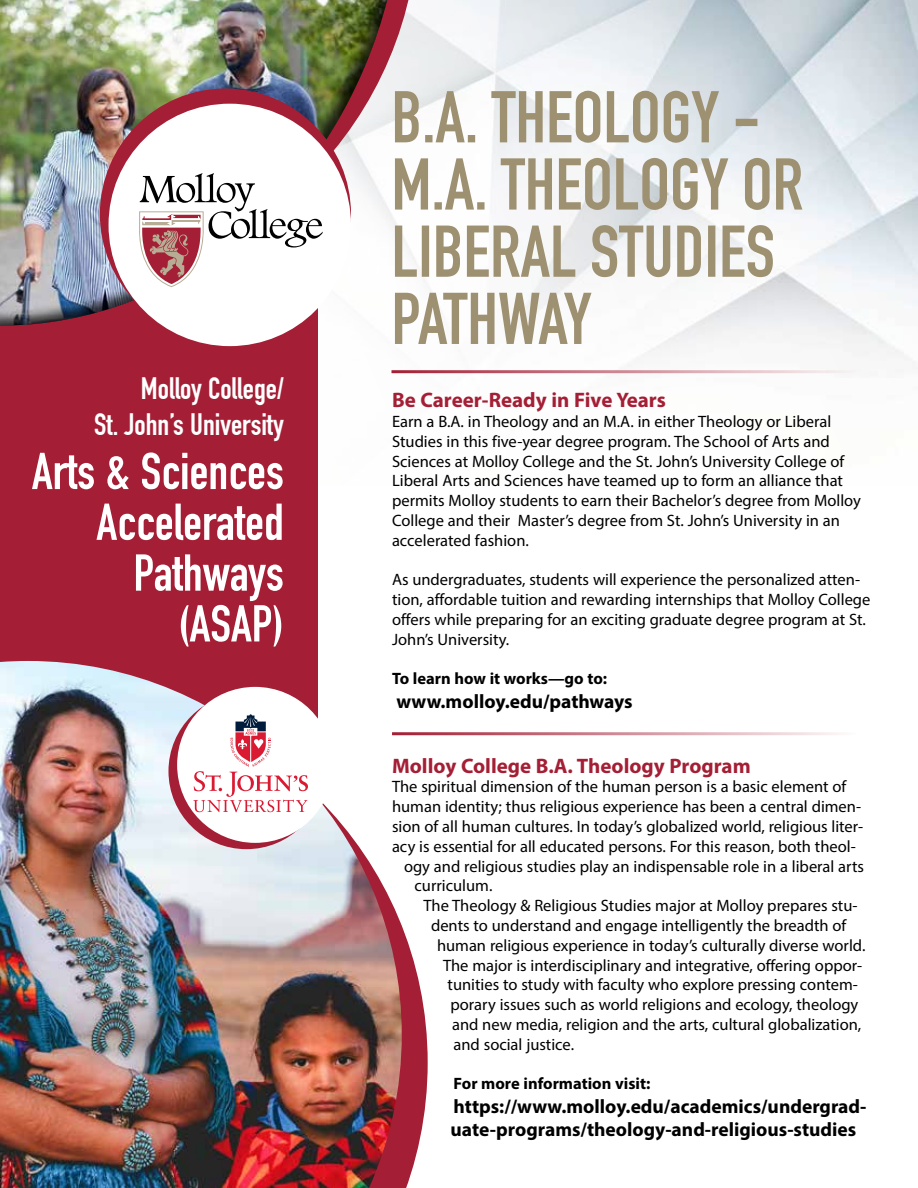
<style>
.page{position:relative;width:918px;height:1188px;background:#fff}
.page>*{position:absolute;margin:0;border:0;box-sizing:border-box;transform-origin:0 0}
.t1{font:72px/67.2px "DIN Engschrift";color:#9e9171}
.t2{font:51px/50.8px "DIN Engschrift";color:#fff;text-align:right}
.t3{font:30.3px/35.7px "DIN Engschrift";color:#fff;text-align:right}
.t4{font:700 21px "Myriad Pro";color:#a41f35}
.t5{font:700 19.5px/23.4px "Myriad Pro";color:#000}
.t6{font:16.5px/19.8px "Myriad Pro";color:#000}
.t7{font:700 16.5px "Myriad Pro";color:#000}
</style>
<div class="page">
<img style="left:391px;top:0;width:527px;height:374px">
<svg style="left:404px;top:0;width:14px;height:287px"></svg>
<svg style="left:402px;top:735px;width:26px;height:453px"></svg>
<div style="left:0;top:0;width:318px;height:1188px;background:#a41f35"></div>
<div style="left:0;top:0;width:404px;height:326px;background:#000;opacity:.75"></div>
<img style="left:0;top:661px;width:402px;height:527px">
<div style="left:100px;top:89px;width:251px;height:251px;background:#a41f35;border-radius:50%"></div>
<div style="left:109px;top:104px;width:242px;height:242px;background:#fff;border-radius:50%"></div>
<svg style="left:139px;top:173px;width:184px;height:114px"></svg>
<div style="left:168px;top:693px;width:156px;height:156px;background:#a41f35;border-radius:50%"></div>
<div style="left:177px;top:687px;width:156px;height:156px;background:#fff;border-radius:50%"></div>
<svg style="left:193px;top:714px;width:115px;height:98px"></svg>
<hr style="left:392px;top:370px;width:464px;height:3px;background:#a41f35">
<hr style="left:392px;top:732px;width:464px;height:3px;background:#a41f35">
<h3 class="t3" style="left:94px;top:371px;width:191px">Molloy College/<br>St. John’s University</h3>
<h2 class="t2" style="left:32px;top:446px;width:253px">Arts &amp; Sciences<br>Accelerated<br>Pathways (ASAP)</h2>
<h1 class="t1" style="left:392px;top:84px;width:413px">B.A. THEOLOGY -<br>M.A. THEOLOGY OR<br>LIBERAL STUDIES<br>PATHWAY</h1>
<p class="t4" style="left:392px;top:386px;width:275px">Be Career-Ready in Five Years</p>
<p class="t6" style="left:392px;top:411px;width:470px">Earn a B.A. in Theology and an M.A. in either Theology or Liberal Studies in this five-year degree program. The School of Arts and Sciences at Molloy College and the St. John’s University College of Liberal Arts and Sciences have teamed up to form an alliance that permits Molloy students to earn their Bachelor’s degree from Molloy College and their Master’s degree from St. John’s University in an accelerated fashion.</p>
<p class="t6" style="left:392px;top:570px;width:480px">As undergraduates, students will experience the personalized atten&shy;tion, affordable tuition and rewarding internships that Molloy College offers while preparing for an exciting graduate degree program at St.<br>John’s University.</p>
<p class="t7" style="left:392px;top:668px;width:217px">To learn how it works—go to:</p>
<p class="t5" style="left:396px;top:689px;width:238px">www.molloy.edu/pathways</p>
<p class="t4" style="left:392px;top:752px;width:360px">Molloy College B.A. Theology Program</p>
<p class="t6" style="left:392px;top:777px;width:456px">The spiritual dimension of the human person is a basic element of</p>
<p class="t6" style="left:392px;top:797px;width:471px">human identity; thus religious experience has been a central dimen-</p>
<p class="t6" style="left:392px;top:816px;width:473px">sion of all human cultures. In today’s globalized world, religious liter-</p>
<p class="t6" style="left:392px;top:836px;width:465px">acy is essential for all educated persons. For this reason, both theol-</p>
<p class="t6" style="left:404px;top:856px;width:462px">ogy and religious studies play an indispensable role in a liberal arts</p>
<p class="t6" style="left:415px;top:876px;width:79px">curriculum.</p>
<p class="t6" style="left:424px;top:896px;width:436px">The Theology &amp; Religious Studies major at Molloy prepares stu-</p>
<p class="t6" style="left:431px;top:915px;width:417px">dents to understand and engage intelligently the breadth of</p>
<p class="t6" style="left:437px;top:935px;width:430px">human religious experience in today’s culturally diverse world.</p>
<p class="t6" style="left:443px;top:955px;width:421px">The major is interdisciplinary and integrative, offering oppor-</p>
<p class="t6" style="left:448px;top:975px;width:412px">tunities to study with faculty who explore pressing contem-</p>
<p class="t6" style="left:451px;top:995px;width:409px">porary issues such as world religions and ecology, theology</p>
<p class="t6" style="left:452px;top:1014px;width:411px">and new media, religion and the arts, cultural globalization,</p>
<p class="t6" style="left:454px;top:1034px;width:122px">and social justice.</p>
<p class="t7" style="left:454px;top:1073px;width:198px">For more information visit:</p>
<p class="t5" style="left:451px;top:1094px;width:417px">https://www.molloy.edu/academics/undergrad&shy;uate-programs/theology-and-religious-studies</p>
</div>
